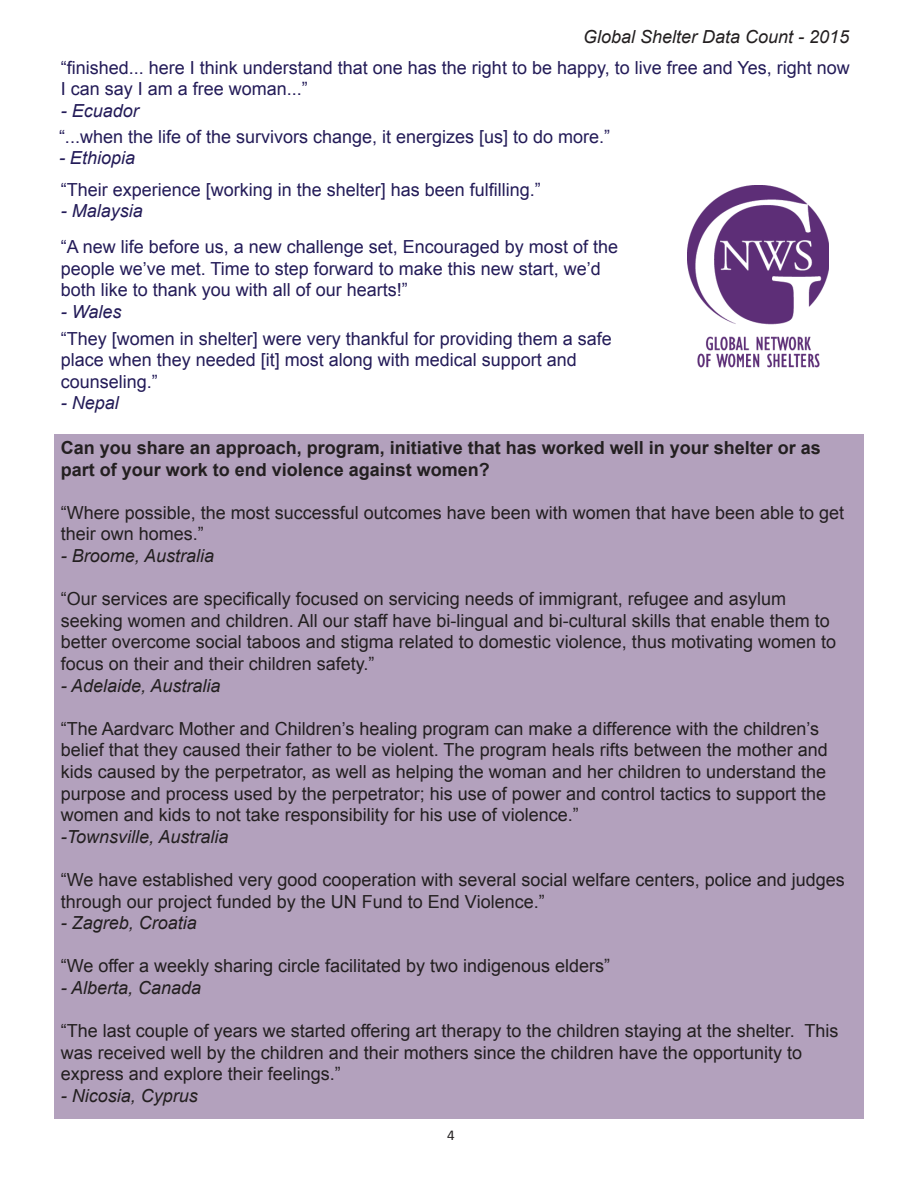
<style>
.page{position:relative;width:918px;height:1188px;background:#fff}
.page>*{position:absolute;margin:0;border:0;box-sizing:border-box;transform-origin:0 0}
.t1{font:18px/21.6px "Arial";color:#231f20}
.t2{font:18px/21.6px "Arial";color:#231b58}
.t3{font:italic 18px "Arial";color:#231f20}
.t4{font:700 18px/21.6px "Arial";color:#231f20}
.t5{font:italic 18px "Arial";color:#231b58}
.t6{font:15px "Calibri";color:#231f20}
</style>
<div class="page">
<div style="left:54px;top:434px;width:810px;height:685px;background:#b3a1bd"></div>
<img style="left:688px;top:186px;width:141px;height:182px">
<p class="t3" style="left:583px;top:25px;width:268px">Global Shelter Data Count - 2015</p>
<p class="t2" style="left:61px;top:57px;width:791px">“finished... here I think understand that one has the right to be happy, to live free and Yes, right now<br>I can say I am a free woman...”</p>
<p class="t5" style="left:61px;top:99px;width:80px">- Ecuador</p>
<p class="t2" style="left:59px;top:126px;width:553px">“...when the life of the survivors change, it energizes [us] to do more.”</p>
<p class="t5" style="left:59px;top:146px;width:78px">- Ethiopia</p>
<p class="t2" style="left:61px;top:179px;width:482px">“Their experience [working in the shelter] has been fulfilling.”</p>
<p class="t5" style="left:61px;top:199px;width:84px">- Malaysia</p>
<p class="t2" style="left:61px;top:236px;width:559px">“A new life before us, a new challenge set, Encouraged by most of the people we’ve met. Time to step forward to make this new start, we’d both like to thank you with all of our hearts!”</p>
<p class="t5" style="left:61px;top:300px;width:62px">- Wales</p>
<p class="t2" style="left:61px;top:328px;width:553px">“They [women in shelter] were very thankful for providing them a safe place when they needed [it] most along with medical support and counseling.”</p>
<p class="t5" style="left:61px;top:391px;width:60px">- Nepal</p>
<p class="t4" style="left:61px;top:437px;width:762px">Can you share an approach, program, initiative that has worked well in your shelter or as part of your work to end violence against women?</p>
<p class="t1" style="left:61px;top:502px;width:785px">“Where possible, the most successful outcomes have been with women that have been able to get their own homes.”</p>
<p class="t3" style="left:61px;top:544px;width:155px">- Broome, Australia</p>
<p class="t1" style="left:61px;top:588px;width:777px">“Our services are specifically focused on servicing needs of immigrant, refugee and asylum seeking women and children. All our staff have bi-lingual and bi-cultural skills that enable them to better overcome social taboos and stigma related to domestic violence, thus motivating women to focus on their and their children safety.”</p>
<p class="t3" style="left:61px;top:674px;width:161px">- Adelaide, Australia</p>
<p class="t1" style="left:61px;top:718px;width:769px">“The Aardvarc Mother and Children’s healing program can make a difference with the children’s belief that they caused their father to be violent. The program heals rifts between the mother and kids caused by the perpetrator, as well as helping the woman and her children to understand the purpose and process used by the perpetrator; his use of power and control tactics to support the women and kids to not take responsibility for his use of violence.”</p>
<p class="t3" style="left:61px;top:825px;width:169px">-Townsville, Australia</p>
<p class="t1" style="left:61px;top:869px;width:786px">“We have established very good cooperation with several social welfare centers, police and judges through our project funded by the UN Fund to End Violence.”</p>
<p class="t3" style="left:61px;top:911px;width:138px">- Zagreb, Croatia</p>
<p class="t1" style="left:61px;top:955px;width:551px">“We offer a weekly sharing circle facilitated by two indigenous elders”</p>
<p class="t3" style="left:61px;top:976px;width:142px">- Alberta, Canada</p>
<p class="t1" style="left:61px;top:1020px;width:779px">“The last couple of years we started offering art therapy to the children staying at the shelter. This was received well by the children and their mothers since the children have the opportunity to express and explore their feelings.”</p>
<p class="t3" style="left:61px;top:1084px;width:139px">- Nicosia, Cyprus</p>
<p class="t6" style="left:447px;top:1125px;width:9px">4</p>
</div>
